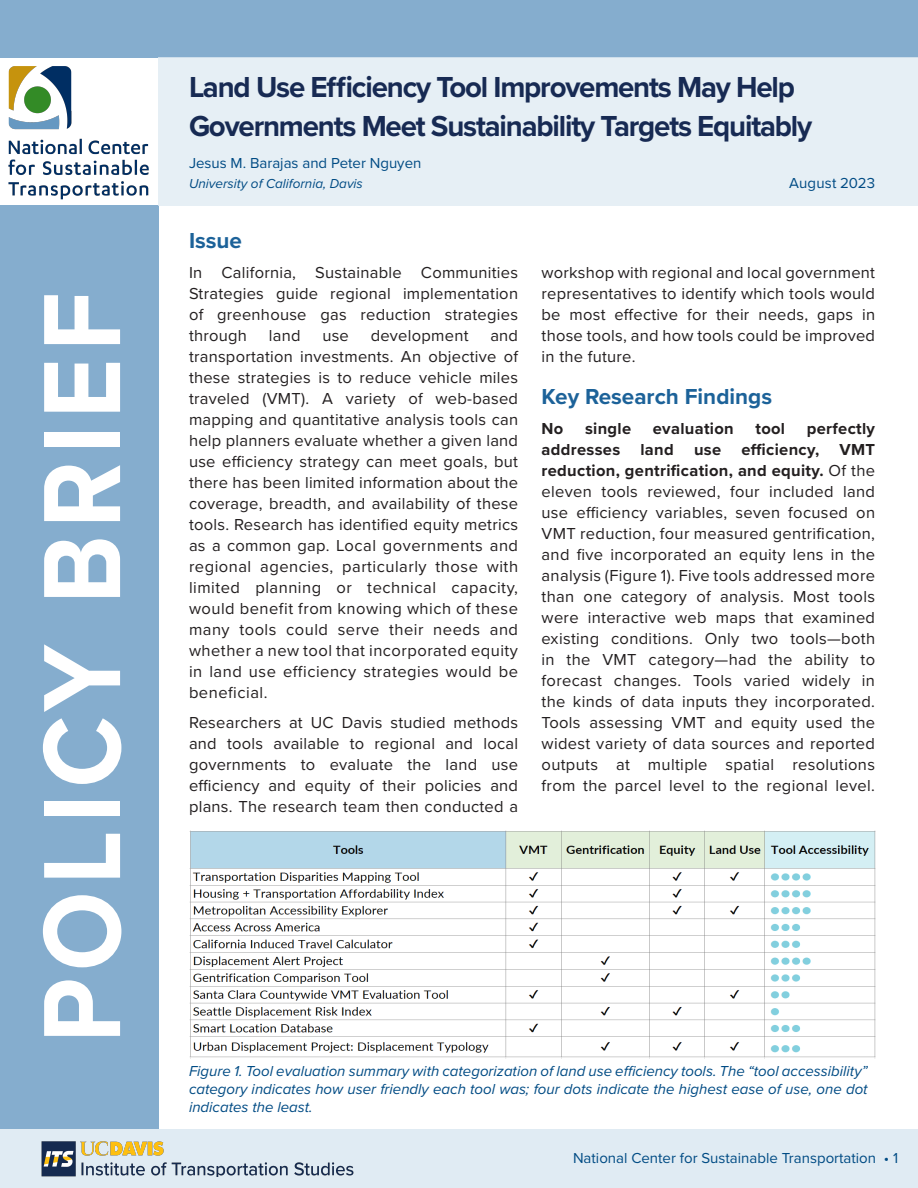
<style>
.page{position:relative;width:918px;height:1188px;background:#fff}
.page>*{position:absolute;margin:0;border:0;box-sizing:border-box;transform-origin:0 0}
.t1{font:700 113.85px "Proxima Nova";letter-spacing:.07em;color:#fff;scale:.91 1}
.t2{font:700 30px/39px "Proxima Nova";letter-spacing:-.04em;color:#172a53}
.t3{font:700 22.5px "Proxima Nova";color:#1c6299}
.t4{font:16.5px/21px "Proxima Nova";letter-spacing:.015em;color:#231f20;text-align:justify}
.t5{font:700 16.5px "Proxima Nova";letter-spacing:.02em;color:#231f20}
.t6{font:italic 15px/18px "Proxima Nova";color:#004b84;text-align:justify}
.t7{font:15px "Proxima Nova";color:#004b84}
.t8{font:italic 13.5px "Proxima Nova";color:#004b84}
.s1{font-weight:700}
</style>
<div class="page">
<div style="left:0;top:205px;width:158px;height:924px;background:#85adce"></div>
<div style="left:0;top:0;width:918px;height:57px;background:#85adce"></div>
<div style="left:0;top:1129px;width:918px;height:59px;background:#e0ebf3"></div>
<div style="left:158px;top:57px;width:760px;height:148px;background:#e0ebf3"></div>
<img style="left:9px;top:67px;width:139px;height:132px">
<img style="left:41px;top:1141px;width:313px;height:35px">
<img style="left:189px;top:831px;width:686px;height:227px">
<p class="t1" style="left:-3px;top:1043px;width:827px;rotate:-90deg">POLICY BRIEF</p>
<p class="t2" style="left:189px;top:67px;width:625px">Land Use Efficiency Tool Improvements May Help<br>Governments Meet Sustainability Targets Equitably</p>
<p class="t7" style="left:189px;top:152px;width:234px">Jesus M. Barajas and Peter Nguyen</p>
<p class="t8" style="left:189px;top:173px;width:175px">University of California, Davis</p>
<p class="t3" style="left:189px;top:224px;width:55px">Issue</p>
<p class="t4" style="left:189px;top:261px;width:331px">In California, Sustainable Communities Strategies guide regional implementation of greenhouse gas reduction strategies through</p>
<p class="t4" style="left:189px;top:324px;width:331px;text-indent:301px">and transportation investments. An objective of these strategies is to reduce vehicle miles traveled (VMT). A variety of web-based mapping and quantitative analysis tools can help planners evaluate whether a given land use efficiency strategy can meet goals, but there has been limited information about the coverage, breadth, and availability of these tools. Research has identified equity metrics as a common gap. Local governments and regional agencies, particularly those with limited planning or technical capacity, would benefit from knowing which of these many tools could serve their needs and whether a new tool that incorporated equity in land use efficiency strategies would be beneficial.</p>
<p class="t4" style="left:189px;top:711px;width:331px">Researchers at UC Davis studied methods and tools available to regional and local governments to evaluate the land use efficiency and equity of their policies and plans. The research team then conducted a</p>
<p class="t4" style="left:269px;top:324px;width:33px">land</p>
<p class="t4" style="left:322px;top:324px;width:28px">use</p>
<p class="t4" style="left:371px;top:324px;width:99px">development</p>
<p class="t7" style="left:789px;top:172px;width:87px">August 2023</p>
<p class="t4" style="left:542px;top:261px;width:335px">workshop with regional and local government representatives to identify which tools would be most effective for their needs, gaps in those tools, and how tools could be improved in the future.</p>
<p class="t3" style="left:542px;top:379px;width:232px">Key Research Findings</p>
<p class="t5" style="left:542px;top:416px;width:23px">No</p>
<p class="t5" style="left:585px;top:416px;width:48px">single</p>
<p class="t5" style="left:653px;top:416px;width:82px">evaluation</p>
<p class="t5" style="left:755px;top:416px;width:31px">tool</p>
<p class="t4" style="left:542px;top:417px;width:335px;text-indent:265px"><span class="s1">perfectly addresses land use efficiency, VMT reduction, gentrification, and equity.</span> Of the eleven tools reviewed, four included land use efficiency variables, seven focused on VMT reduction, four measured gentrification, and five incorporated an equity lens in the analysis (Figure 1). Five tools addressed more than one category of analysis. Most tools were interactive web maps that examined existing conditions. Only two tools—both in the VMT category—had the ability to forecast changes. Tools varied widely in the kinds of data inputs they incorporated.<br>Tools assessing VMT and equity used the widest variety of data sources and reported outputs at multiple spatial resolutions from the parcel level to the regional level.</p>
<p class="t6" style="left:189px;top:1061px;width:680px">Figure 1. Tool evaluation summary with categorization of land use efficiency tools. The “tool accessibility” category indicates how user friendly each tool was; four dots indicate the highest ease of use, one dot indicates the least.</p>
<p class="t7" style="left:573px;top:1147px;width:327px">National Center for Sustainable Transportation • 1</p>
</div>
